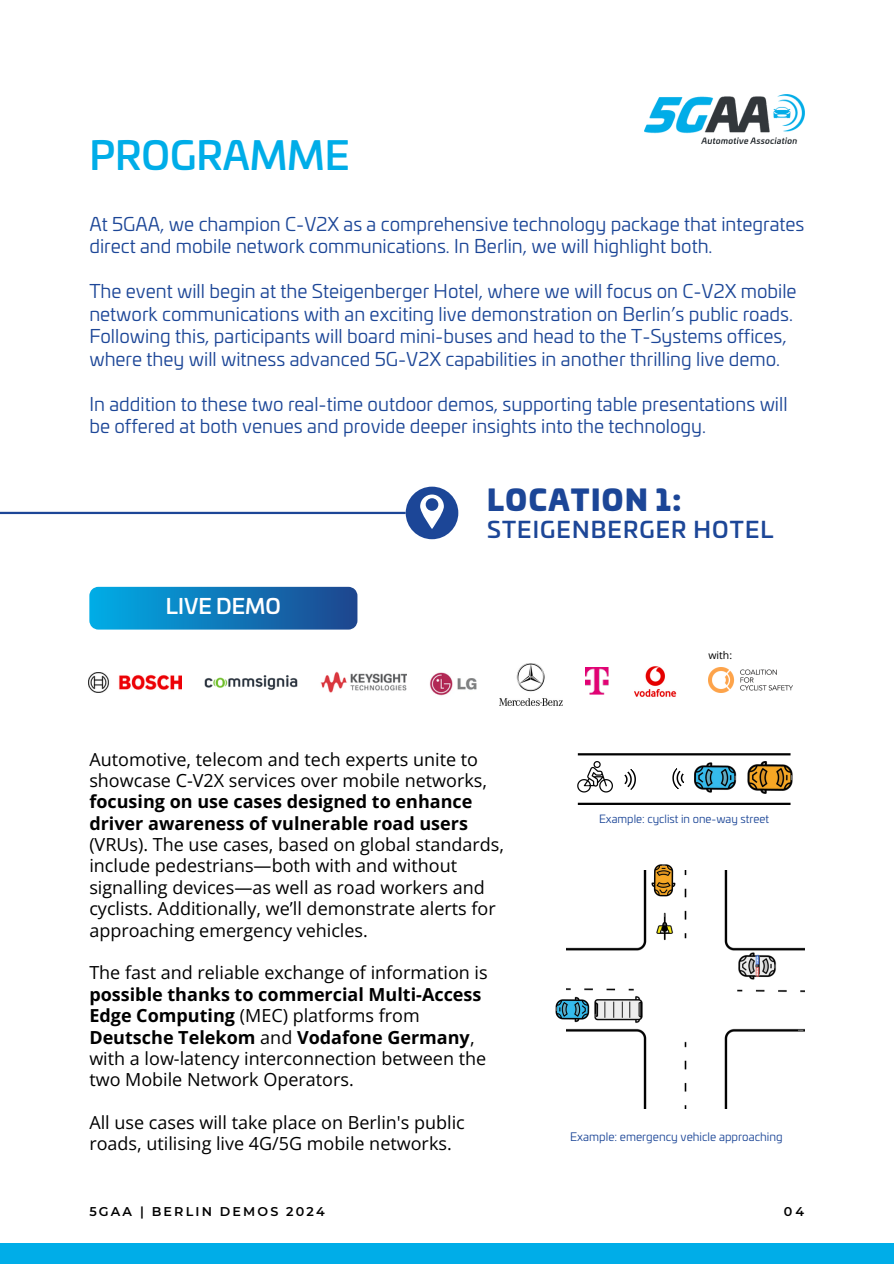
<style>
.page{position:relative;width:894px;height:1264px;background:#fff}
.page>*{position:absolute;margin:0;border:0;box-sizing:border-box;transform-origin:0 0}
.t1{font:500 39px "Univia Pro";color:#00ade8}
.t2{font:900 28.5px "Univia Pro";letter-spacing:.05em;color:#1c4697}
.t3{font:500 22.5px "Univia Pro";letter-spacing:.05em;color:#1c4697}
.t4{font:500 21px "Univia Pro";color:#fff}
.t5{font:18.75px/22.5px "Univia Pro";color:#1c4697}
.t6{font:18px/21.3px "Open Sans";color:#000}
.t7{font:600 12.75px "Montserrat";letter-spacing:.17em;color:#000}
.t8{font:11.55px "Univia Pro";color:#1c4697}
.t9{font:11.25px "Univia Pro";color:#1c4697}
.t10{font:10.5px "Open Sans";color:#000}
.s1{font-weight:700}
</style>
<div class="page">
<img style="left:644px;top:94px;width:160px;height:50px">
<svg style="left:405px;top:486px;width:53px;height:53px"></svg>
<hr style="left:0;top:512px;width:405px;height:2px;background:#1c4697">
<div style="left:0;top:1243px;width:893px;height:20px;background:#00ade8"></div>
<svg style="left:89px;top:587px;width:268px;height:42px;background:#107aba"></svg>
<hr style="left:577px;top:753px;width:213px;height:2px;background:#000">
<hr style="left:577px;top:802px;width:213px;height:3px;background:#000">
<img style="left:688px;top:755px;width:53px;height:38px">
<img style="left:741px;top:753px;width:52px;height:41px">
<svg style="left:672px;top:768px;width:12px;height:21px"></svg>
<img style="left:577px;top:754px;width:42px;height:39px">
<svg style="left:624px;top:769px;width:12px;height:21px"></svg>
<img style="left:566px;top:870px;width:238px;height:238px">
<img style="left:645px;top:864px;width:36px;height:36px">
<img style="left:555px;top:990px;width:38px;height:38px">
<img style="left:592px;top:992px;width:52px;height:34px">
<img style="left:646px;top:906px;width:33px;height:38px">
<img style="left:733px;top:945px;width:48px;height:41px">
<img style="left:753px;top:953px;width:7px;height:24px">
<img style="left:89px;top:672px;width:92px;height:20px">
<img style="left:204px;top:675px;width:94px;height:15px">
<img style="left:320px;top:671px;width:86px;height:22px">
<img style="left:499px;top:663px;width:63px;height:42px">
<img style="left:429px;top:672px;width:48px;height:24px">
<img style="left:634px;top:666px;width:42px;height:31px">
<img style="left:585px;top:667px;width:23px;height:27px">
<img style="left:708px;top:667px;width:84px;height:26px">
<p class="t1" style="left:89px;top:138px;width:262px">PROGRAMME</p>
<p class="t5" style="left:89px;top:214px;width:716px">At 5GAA, we champion C-V2X as a comprehensive technology package that integrates direct and mobile network communications. In Berlin, we will highlight both.</p>
<p class="t5" style="left:89px;top:281px;width:708px">The event will begin at the Steigenberger Hotel, where we will focus on C-V2X mobile network communications with an exciting live demonstration on Berlin’s public roads.<br>Following this, participants will board mini-buses and head to the T-Systems offices, where they will witness advanced 5G-V2X capabilities in another thrilling live demo.</p>
<p class="t5" style="left:89px;top:394px;width:699px">In addition to these two real-time outdoor demos, supporting table presentations will be offered at both venues and provide deeper insights into the technology.</p>
<p class="t2" style="left:487px;top:488px;width:195px">LOCATION 1:</p>
<h1 class="t4" style="left:166px;top:597px;width:116px">LIVE DEMO</h1>
<h4 class="t3" style="left:487px;top:520px;width:288px">STEIGENBERGER HOTEL</h4>
<p class="t10" style="left:708px;top:648px;width:25px">with:</p>
<h4 class="t6" style="left:89px;top:748px;width:416px">Automotive, telecom and tech experts unite to showcase C-V2X services over mobile networks, <span class="s1">focusing on use cases designed to enhance driver awareness of vulnerable road users </span>(VRUs). The use cases, based on global standards, include pedestrians—both with and without signalling devices—as well as road workers and cyclists. Additionally, we’ll demonstrate alerts for approaching emergency vehicles.</h4>
<h4 class="t6" style="left:89px;top:961px;width:400px">The fast and reliable exchange of information is <span class="s1">possible thanks to commercial Multi-Access Edge Computing</span> (MEC) platforms from <span class="s1">Deutsche Telekom</span> and <span class="s1">Vodafone Germany</span>, with a low-latency interconnection between the two Mobile Network Operators.</h4>
<p class="t6" style="left:89px;top:1111px;width:377px">All use cases will take place on Berlin's public roads, utilising live 4G/5G mobile networks.</p>
<p class="t9" style="left:599px;top:813px;width:171px">Example: cyclist in one-way street</p>
<p class="t8" style="left:570px;top:1131px;width:214px">Example: emergency vehicle approaching</p>
<p class="t7" style="left:89px;top:1203px;width:237px">5GAA | BERLIN DEMOS 2024</p>
<p class="t7" style="left:783px;top:1203px;width:22px">04</p>
</div>
